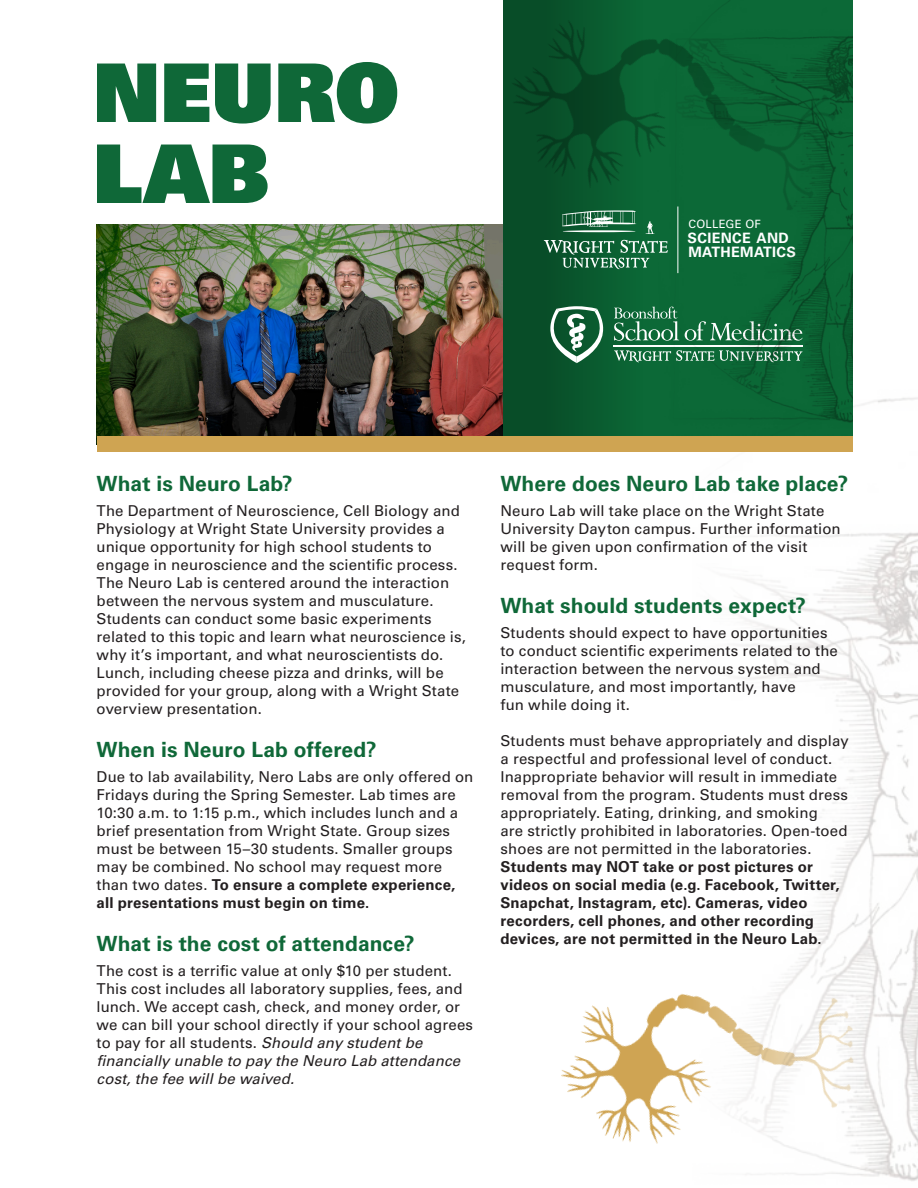
<style>
.page{position:relative;width:918px;height:1188px;background:#fff}
.page>*{position:absolute;margin:0;border:0;box-sizing:border-box;transform-origin:0 0}
.t1{font:81px/81px "Univers LT Std X Black";color:#0f6838}
.Subhead{font:700 21px "Univers LT Std";letter-spacing:.005em;color:#0f6838}
.t2{font:15px/18px "Univers LT Std";letter-spacing:.01em;color:#231f20}
.t3{font:700 14.25px/14.2px "Univers LT Std";letter-spacing:.025em;color:#fff}
.t4{font:11.4px "Univers LT Std";letter-spacing:.025em;color:#fff}
.s1{font-weight:700}
.s2{font-style:italic}
</style>
<div class="page">
<img style="left:97px;top:225px;width:406px;height:211px">
<div style="left:503px;top:0;width:160px;height:445px;background:linear-gradient(to right,#074725,#0c6a38)"></div>
<img style="left:464px;top:0;width:184px;height:326px">
<img style="left:543px;top:389px;width:375px;height:792px">
<img style="left:543px;top:899px;width:353px;height:282px">
<svg style="left:550px;top:306px;width:55px;height:57px"></svg>
<svg style="left:614px;top:307px;width:34px;height:34px"></svg>
<hr style="left:613px;top:345px;width:190px;height:2px;background:#fff">
<svg style="left:614px;top:350px;width:34px;height:12px"></svg>
<svg style="left:562px;top:210px;width:75px;height:17px"></svg>
<hr style="left:563px;top:230px;width:73px;height:2px;background:#fff;border-radius:50%">
<svg style="left:645px;top:221px;width:3px;height:13px"></svg>
<svg style="left:544px;top:240px;width:104px;height:29px;background:#42805f"></svg>
<div style="left:97px;top:436px;width:756px;height:15px;background:#cfa452"></div>
<img style="left:648px;top:0;width:205px;height:436px">
<p class="t1" style="left:93px;top:50px;width:308px">NEURO<br>LAB</p>
<p class="t4" style="left:688px;top:218px;width:74px">COLLEGE OF</p>
<p class="t3" style="left:688px;top:231px;width:110px">SCIENCE AND<br>MATHEMATICS</p>
<p class="Subhead" style="left:97px;top:472px;width:198px">What is Neuro Lab?</p>
<p class="t2" style="left:97px;top:502px;width:371px">The Department of Neuroscience, Cell Biology and Physiology at Wright State University provides a unique opportunity for high school students to engage in neuroscience and the scientific process.<br>The Neuro Lab is centered around the interaction between the nervous system and musculature.<br>Students can conduct some basic experiments related to this topic and learn what neuroscience is, why it’s important, and what neuroscientists do.<br>Lunch, including cheese pizza and drinks, will be provided for your group, along with a Wright State overview presentation.</p>
<p class="Subhead" style="left:97px;top:737px;width:282px">When is Neuro Lab offered?</p>
<p class="t2" style="left:97px;top:768px;width:378px">Due to lab availability, Nero Labs are only offered on Fridays during the Spring Semester. Lab times are 10:30 a.m. to 1:15 p.m., which includes lunch and a brief presentation from Wright State. Group sizes must be between 15–30 students. Smaller groups may be combined. No school may request more than two dates. <span class="s1">To ensure a complete experience, all presentations must begin on time.</span></p>
<p class="Subhead" style="left:97px;top:931px;width:320px">What is the cost of attendance?</p>
<p class="t2" style="left:97px;top:962px;width:378px">The cost is a terrific value at only $10 per student.<br>This cost includes all laboratory supplies, fees, and lunch. We accept cash, check, and money order, or we can bill your school directly if your school agrees to pay for all students. <span class="s2">Should any student be financially unable to pay the Neuro Lab attendance cost, the fee will be waived.</span></p>
<p class="Subhead" style="left:501px;top:472px;width:349px">Where does Neuro Lab take place?</p>
<p class="t2" style="left:501px;top:502px;width:342px">Neuro Lab will take place on the Wright State University Dayton campus. Further information will be given upon confirmation of the visit request form.</p>
<p class="Subhead" style="left:501px;top:593px;width:307px">What should students expect?</p>
<p class="t2" style="left:501px;top:624px;width:339px">Students should expect to have opportunities to conduct scientific experiments related to the interaction between the nervous system and musculature, and most importantly, have<br>fun while doing it.</p>
<p class="t2" style="left:501px;top:732px;width:350px">Students must behave appropriately and display a respectful and professional level of conduct.<br>Inappropriate behavior will result in immediate removal from the program. Students must dress appropriately. Eating, drinking, and smoking<br>are strictly prohibited in laboratories. Open-toed shoes are not permitted in the laboratories.<br><span class="s1">Students may NOT take or post pictures or videos on social media (e.g. Facebook, Twitter, Snapchat, Instagram, etc). Cameras, video recorders, cell phones, and other recording devices, are not permitted in the Neuro Lab.</span></p>
</div>
